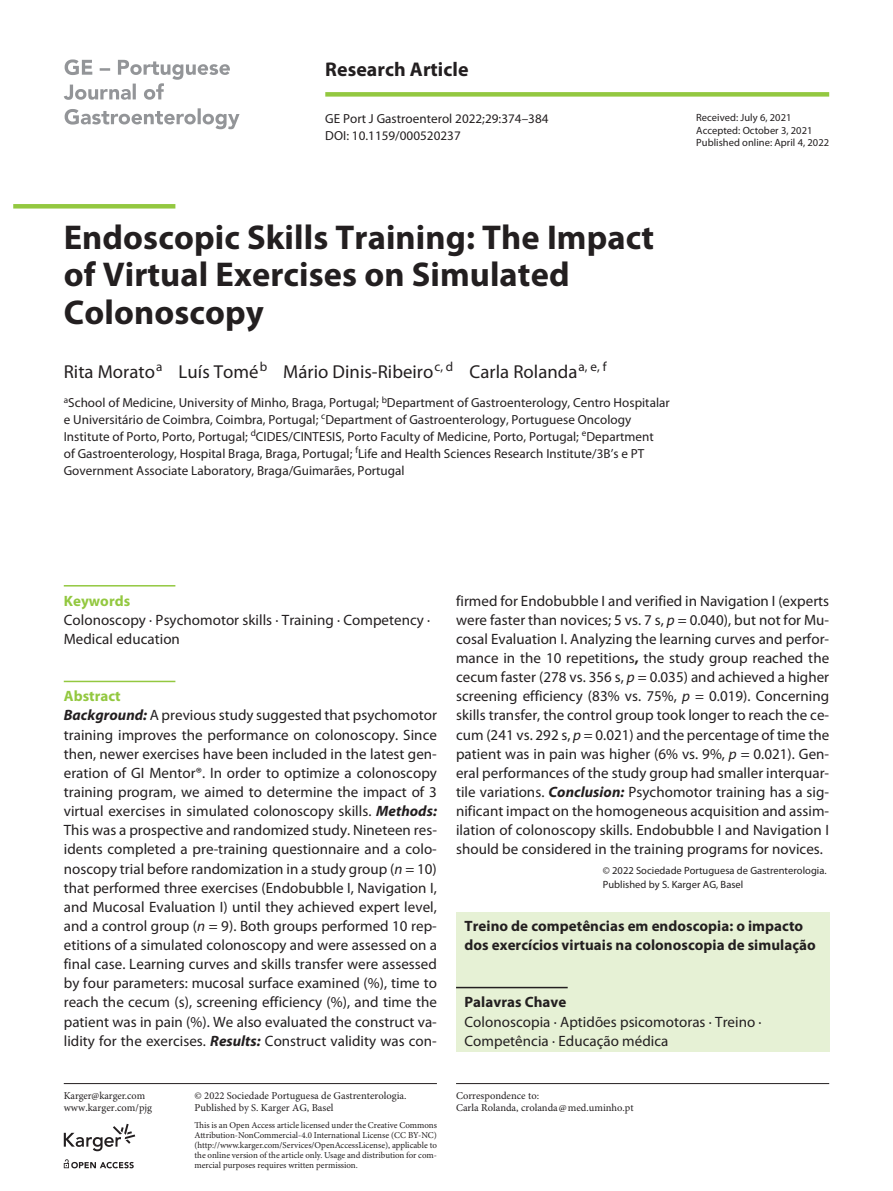
<style>
.page{position:relative;width:893px;height:1191px;background:#fff}
.page>*{position:absolute;margin:0;border:0;box-sizing:border-box;transform-origin:0 0}
.t1{font:700 34.5px/37.5px "Myriad Pro";letter-spacing:.005em;color:#231f20}
.t2{font:700 19.8px "Myriad Pro";letter-spacing:.005em;color:#231f20}
.t3{font:18.75px "Myriad Pro";letter-spacing:.005em;color:#231f20}
.t4{font:15px/19px "Myriad Pro";letter-spacing:.005em;color:#231f20}
.t5{font:700 15px/19.2px "Myriad Pro";letter-spacing:.005em;color:#231f20}
.t6{font:700 15px "Myriad Pro";letter-spacing:.005em;color:#93c840}
.t7{font:13.2px/17px "Myriad Pro";letter-spacing:.005em;color:#231f20}
.t8{font:10.5px/12px "Minion Pro";color:#231f20}
.t9{font:10.5px/12.8px "Myriad Pro";letter-spacing:.005em;color:#231f20}
.t10{font:9px/10.2px "Minion Pro";color:#231f20;text-align:justify}
.s1{font-weight:700;color:#93c840}
.s2{font-weight:700;font-style:italic}
.s3{font-style:italic}
.s4{font-weight:700}
</style>
<div class="page">
<hr style="left:64px;top:1083px;width:373px;height:1px;background:#231f20">
<div style="left:325px;top:92px;width:504px;height:5px;background:#93c840"></div>
<hr style="left:456px;top:1083px;width:373px;height:1px;background:#231f20">
<div style="left:456px;top:912px;width:373px;height:139px;background:#e6f1d5"></div>
<hr style="left:13px;top:204px;width:162px;height:4px;background:#93c840">
<svg style="left:65px;top:108px;width:175px;height:21px"></svg>
<svg style="left:64px;top:59px;width:166px;height:41px"></svg>
<hr style="left:64px;top:585px;width:111px;height:1px;background:#93c840">
<hr style="left:64px;top:680px;width:111px;height:2px;background:#93c840">
<hr style="left:456px;top:986px;width:112px;height:2px;background:#231f20">
<svg style="left:64px;top:1159px;width:70px;height:9px"></svg>
<svg style="left:64px;top:1123px;width:71px;height:28px"></svg>
<h2 class="t2" style="left:325px;top:58px;width:145px">Research Article</h2>
<p class="t7" style="left:325px;top:110px;width:225px">GE Port J Gastroenterol 2022;29:374–384</p>
<p class="t7" style="left:325px;top:127px;width:137px">DOI: 10.1159/000520237</p>
<p class="t9" style="left:696px;top:111px;width:134px">Received: July 6, 2021<br>Accepted: October 3, 2021<br>Published online: April 4, 2022</p>
<h1 class="t1" style="left:64px;top:219px;width:592px">Endoscopic Skills Training: The Impact of Virtual Exercises on Simulated<br>Colonoscopy</h1>
<p class="t3" style="left:64px;top:361px;width:544px">Rita Morato<sup>a</sup> Luís Tomé<sup>b</sup> Mário Dinis-Ribeiro<sup>c,</sup> <sup>d</sup> Carla Rolanda<sup>a,</sup> <sup>e,</sup> <sup>f</sup></p>
<p class="t7" style="left:64px;top:394px;width:608px"><sup>a</sup>School of Medicine, University of Minho, Braga, Portugal; <sup>b</sup>Department of Gastroenterology, Centro Hospitalar e Universitário de Coimbra, Coimbra, Portugal; <sup>c</sup>Department of Gastroenterology, Portuguese Oncology Institute of Porto, Porto, Portugal; <sup>d</sup>CIDES/CINTESIS, Porto Faculty of Medicine, Porto, Portugal; <sup>e</sup>Department<br>of Gastroenterology, Hospital Braga, Braga, Portugal; <sup>f</sup>Life and Health Sciences Research Institute/3B’s e PT Government Associate Laboratory, Braga/Guimarães, Portugal</p>
<p class="t6" style="left:64px;top:592px;width:68px">Keywords</p>
<p class="t4" style="left:64px;top:610px;width:368px">Colonoscopy · Psychomotor skills · Training · Competency ·<br>Medical education</p>
<p class="t4" style="left:64px;top:687px;width:375px"><span class="s1">Abstract<br></span><span class="s2">Background:</span> A previous study suggested that psychomotor training improves the performance on colonoscopy. Since then, newer exercises have been included in the latest gen&shy;eration of GI Mentor®. In order to optimize a colonoscopy training program, we aimed to determine the impact of 3 virtual exercises in simulated colonoscopy skills. <span class="s2">Methods:<br></span>This was a prospective and randomized study. Nineteen res&shy;idents completed a pre-training questionnaire and a colo&shy;noscopy trial before randomization in a study group (<span class="s3">n</span> = 10) that performed three exercises (Endobubble I, Navigation I, and Mucosal Evaluation I) until they achieved expert level, and a control group (<span class="s3">n</span> = 9). Both groups performed 10 rep&shy;etitions of a simulated colonoscopy and were assessed on a final case. Learning curves and skills transfer were assessed by four parameters: mucosal surface examined (%), time to reach the cecum (s), screening efficiency (%), and time the patient was in pain (%). We also evaluated the construct va&shy;lidity for the exercises. <span class="s2">Results:</span> Construct validity was con-</p>
<p class="t8" style="left:64px;top:1089px;width:90px;line-height:12.8px">Karger@karger.com www.karger.com/pjg</p>
<p class="t8" style="left:195px;top:1089px;width:213px">© 2022 Sociedade Portuguesa de Gastrenterologia.<br>Published by S. Karger AG, Basel</p>
<p class="t10" style="left:195px;top:1120px;width:244px">This is an Open Access article licensed under the Creative Commons Attribution-NonCommercial-4.0 International License (CC BY-NC) (http://www.karger.com/Services/OpenAccessLicense), applicable to the online version of the article only. Usage and distribution for com&shy;mercial purposes requires written permission.</p>
<p class="t4" style="left:456px;top:591px;width:375px;text-align:justify">firmed for Endobubble I and verified in Navigation I (experts were faster than novices; 5 vs. 7 s, <span class="s3">p</span> = 0.040), but not for Mu&shy;cosal Evaluation I. Analyzing the learning curves and perfor&shy;mance in the 10 repetitions<span class="s4">,</span> the study group reached the cecum faster (278 vs. 356 s, <span class="s3">p</span> = 0.035) and achieved a higher screening efficiency (83% vs. 75%, <span class="s3">p</span> = 0.019). Concerning skills transfer, the control group took longer to reach the ce&shy;cum (241 vs. 292 s, <span class="s3">p</span> = 0.021) and the percentage of time the patient was in pain was higher (6% vs. 9%, <span class="s3">p</span> = 0.021). Gen&shy;eral performances of the study group had smaller interquar&shy;tile variations. <span class="s2">Conclusion:</span> Psychomotor training has a sig&shy;nificant impact on the homogeneous acquisition and assim&shy;ilation of colonoscopy skills. Endobubble I and Navigation I should be considered in the training programs for novices.</p>
<p class="t9" style="left:603px;top:863px;width:225px;line-height:14.7px">© 2022 Sociedade Portuguesa de Gastrenterologia.<br>Published by S. Karger AG, Basel</p>
<p class="t5" style="left:465px;top:916px;width:353px">Treino de competências em endoscopia: o impacto dos exercícios virtuais na colonoscopia de simulação</p>
<p class="t5" style="left:465px;top:993px;width:103px">Palavras Chave</p>
<p class="t4" style="left:465px;top:1012px;width:299px">Colonoscopia · Aptidões psicomotoras · Treino ·<br>Competência · Educação médica</p>
<p class="t8" style="left:456px;top:1089px;width:179px">Correspondence to:<br>Carla Rolanda, crolanda@med.uminho.pt</p>
</div>
